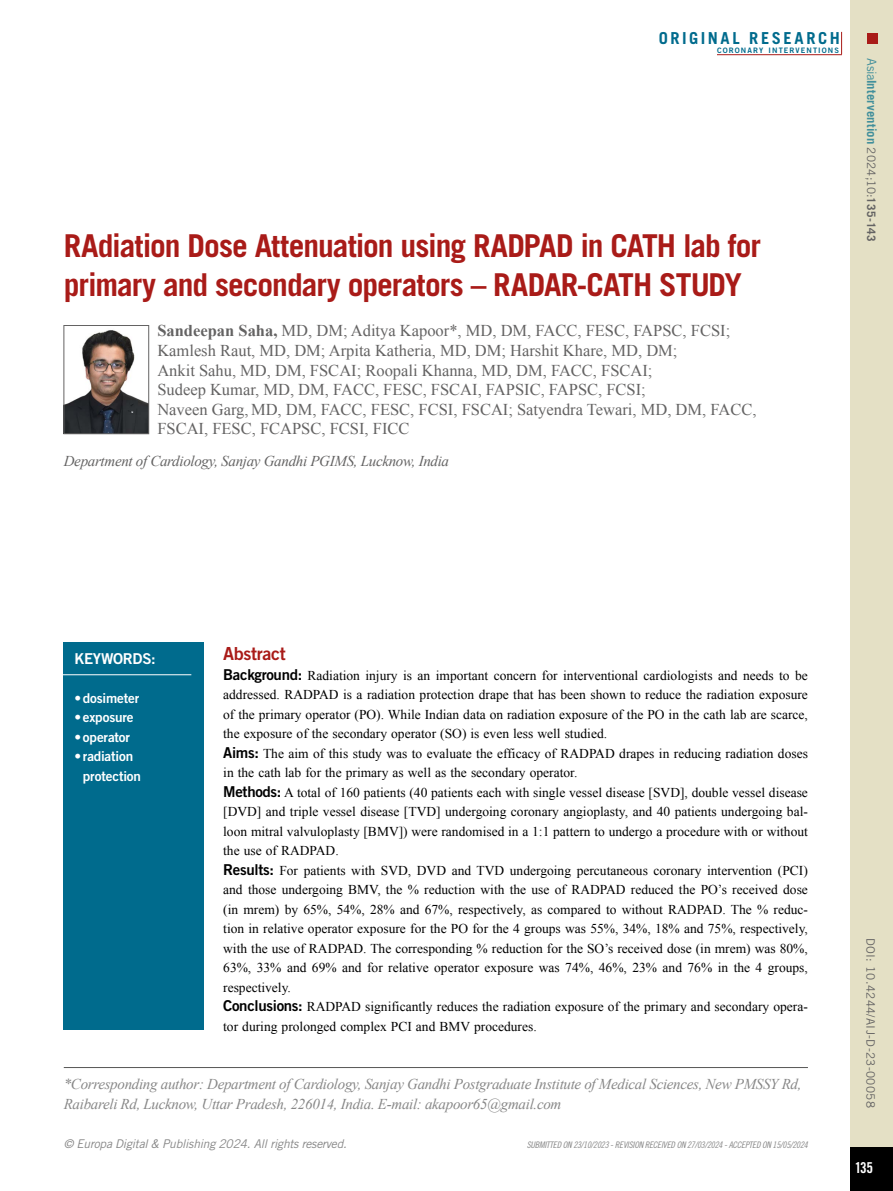
<style>
.page{position:relative;width:893px;height:1191px;background:#fff}
.page>*{position:absolute;margin:0;border:0;box-sizing:border-box;transform-origin:0 0}
.t1{font:700 31.5px/39px "Trade Gothic LT Std";letter-spacing:-.035em;color:#a91b18}
.t2{font:18px "Trade Gothic LT Std Bd 2";letter-spacing:-.02em;color:#a91b18}
.t3{font:16.5px/19.5px "Times New Roman";color:#646363}
.t4{font:700 16.5px "Trade Gothic LT Std";letter-spacing:.155em;color:#006b8d}
.t5{font:italic 15px/19.5px "Times New Roman";letter-spacing:-.02em;color:#878787}
.t6{font:italic 15px "Times New Roman";letter-spacing:-.02em;color:#646363}
.t7{font:15px "Trade Gothic LT Std Bd 2";letter-spacing:-.02em;color:#fff}
.t8{font:15px "Trade Gothic LT Std Bd Cn 20";color:#fff}
.t9{font:13.5px/19.5px "Times New Roman";color:#000}
.t10{font:13.5px/19.5px "Trade Gothic LT Std Bd 2";letter-spacing:-.01em;color:#fff}
.t11{font:700 12.75px "Trade Gothic LT Std";letter-spacing:.005em;color:#418f9b}
.t12{font:italic 12px "Trade Gothic LT Std";letter-spacing:-.02em;color:#878787}
.t13{font:11.7px "Trade Gothic LT Std";letter-spacing:.03em;color:#646363}
.t14{font:9px "Trade Gothic LT Std Cn 18 Obl";letter-spacing:-.02em;color:#878787}
.t15{font:7.5px "Trade Gothic LT Std Bd 2";letter-spacing:.145em;color:#006b8d}
.s1{font-weight:700}
.s2{font-weight:400}
.s3{font-weight:400;font-size:11.7px;color:#646363}
.s4{font-size:11.7px;color:#646363}
.s5{font-family:"Trade Gothic LT Std Bd 2";font-size:15px}
</style>
<div class="page">
<div style="left:850px;top:0;width:43px;height:1191px;background:#e4e0c5"></div>
<hr style="left:717px;top:54px;width:125px;height:1px;background:#a91b18">
<svg style="left:841px;top:32px;width:1px;height:22px"></svg>
<div style="left:850px;top:1147px;width:43px;height:44px;background:#000"></div>
<div style="left:867px;top:34px;width:11px;height:10px;background:#a91b18"></div>
<hr style="left:64px;top:1067px;width:744px;height:1px;background:#575756">
<div style="left:64px;top:642px;width:140px;height:388px;background:#006b8d"></div>
<hr style="left:62px;top:674px;width:129px;height:1px;background:#fff">
<img style="left:66px;top:330px;width:81px;height:102px">
<div style="left:64px;top:325px;width:85px;height:109px;border:1px solid #646363"></div>
<p class="t4" style="left:659px;top:28px;width:183px">ORIGINAL RESEARCH</p>
<p class="t15" style="left:717px;top:45px;width:124px">CORONARY INTERVENTIONS</p>
<h1 class="t1" style="left:64px;top:225px;width:699px">RAdiation Dose Attenuation using RADPAD in CATH lab for primary and secondary operators – RADAR-CATH STUDY</h1>
<p class="t3" style="left:157px;top:321px;width:601px"><span class="s1">Sandeepan Saha,</span> MD, DM; Aditya Kapoor*, MD, DM, FACC, FESC, FAPSC, FCSI; Kamlesh Raut, MD, DM; Arpita Katheria, MD, DM; Harshit Khare, MD, DM;<br>Ankit Sahu, MD, DM, FSCAI; Roopali Khanna, MD, DM, FACC, FSCAI;<br>Sudeep Kumar, MD, DM, FACC, FESC, FSCAI, FAPSIC, FAPSC, FCSI;<br>Naveen Garg,MD, DM, FACC, FESC, FCSI, FSCAI; Satyendra Tewari, MD, DM, FACC, FSCAI, FESC, FCAPSC, FCSI, FICC</p>
<p class="t6" style="left:64px;top:451px;width:387px">Department of Cardiology, Sanjay Gandhi PGIMS, Lucknow, India</p>
<p class="t11" style="left:879px;top:58px;width:185px;rotate:90deg"><span class="s2">Asia</span>Intervention <span class="s3">2024;10:</span><span class="s4">135-143</span></p>
<p class="t7" style="left:74px;top:649px;width:83px">KEYWORDS:</p>
<p class="t10" style="left:74px;top:688px;width:66px">•dosimeter</p>
<p class="t10" style="left:74px;top:707px;width:61px">• exposure</p>
<p class="t10" style="left:74px;top:727px;width:57px">• operator</p>
<p class="t10" style="left:83px;top:746px;width:60px;text-indent:-9px">• radiation protection</p>
<h2 class="t2" style="left:223px;top:642px;width:64px">Abstract</h2>
<p class="t9" style="left:223px;top:665px;width:586px"><span class="s5">Background:</span> Radiation injury is an important concern for interventional cardiologists and needs to be addressed. RADPAD is a radiation protection drape that has been shown to reduce the radiation exposure of the primary operator (PO). While Indian data on radiation exposure of the PO in the cath lab are scarce, the exposure of the secondary operator (SO) is even less well studied.<br><span class="s5">Aims:</span> The aim of this study was to evaluate the efficacy of RADPAD drapes in reducing radiation doses in the cath lab for the primary as well as the secondary operator.<br><span class="s5">Methods:</span> A total of 160 patients (40 patients each with single vessel disease [SVD], double vessel disease [DVD] and triple vessel disease [TVD] undergoing coronary angioplasty, and 40 patients undergoing bal&shy;loon mitral valvuloplasty [BMV]) were randomised in a 1:1 pattern to undergo a procedure with or without the use of RADPAD.<br><span class="s5">Results:</span> For patients with SVD, DVD and TVD undergoing percutaneous coronary intervention (PCI) and those undergoing BMV, the % reduction with the use of RADPAD reduced the PO’s received dose (in mrem) by 65%, 54%, 28% and 67%, respectively, as compared to without RADPAD. The % reduc&shy;tion in relative operator exposure for the PO for the 4 groups was 55%, 34%, 18% and 75%, respectively, with the use of RADPAD. The corresponding % reduction for the SO’s received dose (in mrem) was 80%, 63%, 33% and 69% and for relative operator exposure was 74%, 46%, 23% and 76% in the 4 groups, respectively.<br><span class="s5">Conclusions:</span> RADPAD significantly reduces the radiation exposure of the primary and secondary opera&shy;tor during prolonged complex PCI and BMV procedures.</p>
<p class="t5" style="left:64px;top:1074px;width:739px">*Corresponding author: Department of Cardiology, Sanjay Gandhi Postgraduate Institute of Medical Sciences, New PMSSY Rd,<br>Raibareli Rd, Lucknow, Uttar Pradesh, 226014, India. E-mail: akapoor65@gmail.com</p>
<p class="t12" style="left:64px;top:1137px;width:285px">© Europa Digital &amp; Publishing 2024. All rights reserved.</p>
<p class="t14" style="left:527px;top:1139px;width:283px">SUBMITTED ON 23/10/2023 - REVISION RECEIVED ON 27/03/2024 - ACCEPTED ON 15/05/2024</p>
<p class="t13" style="left:878px;top:937px;width:172px;rotate:90deg">DOI: 10.4244/AIJ-D-23-00058</p>
<p class="t8" style="left:855px;top:1158px;width:20px">135</p>
</div>
